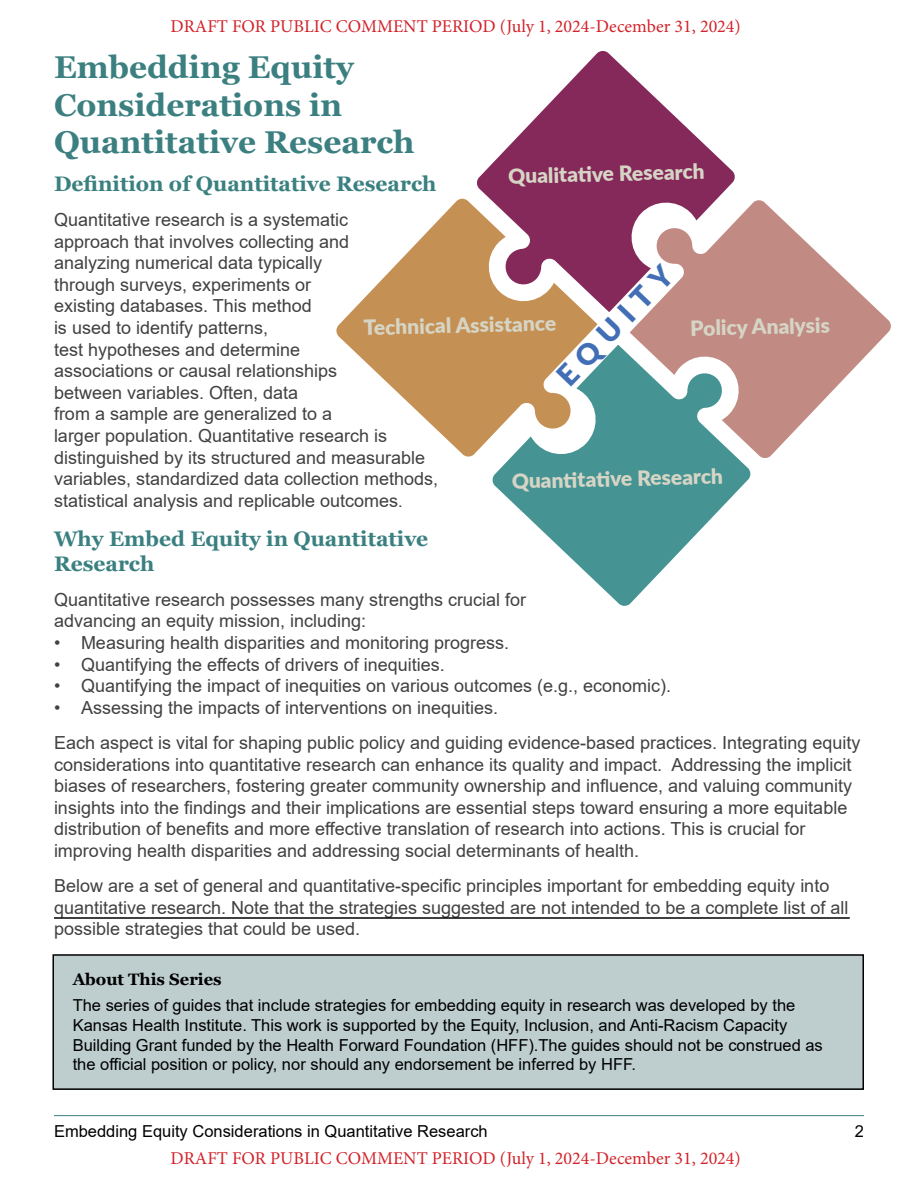
<style>
.page{position:relative;width:918px;height:1188px;background:#fff}
.page>*{position:absolute;margin:0;border:0;box-sizing:border-box;transform-origin:0 0}
.t1{font:700 31.5px/37.8px "Georgia";color:#3b7f80}
.t2{font:900 29.25px "Lato";color:#416eb5}
.t3{font:900 21px "Lato";color:#d6d5c5}
.t4{font:700 21px/25.2px "Georgia";color:#3a8080}
.t5{font:18px/21.6px "Arial";color:#414042}
.t6{font:18px "Minion Pro";color:#d2232a}
.t7{font:16.5px/19.8px "Arial";color:#000}
.t8{font:700 16.5px "Georgia";color:#000}
.s1{font-size:16.5px}
</style>
<div class="page">
<hr style="left:54px;top:1115px;width:810px;height:1px;background:#3b8180">
<svg style="left:336px;top:198px;width:261px;height:259px;fill:#c59053"></svg>
<svg style="left:476px;top:51px;width:259px;height:261px;fill:#85285a"></svg>
<svg style="left:630px;top:199px;width:261px;height:259px;fill:#c18b84"></svg>
<svg style="left:492px;top:345px;width:259px;height:261px"></svg>
<div style="left:53px;top:955px;width:810px;height:134px;background:#becdce"></div>
<div style="left:52px;top:954px;width:812px;height:136px;border:2px solid #000"></div>
<hr style="left:54px;top:917px;width:796px;height:2px;background:#000">
<p class="t6" style="left:171px;top:14px;width:572px">DRAFT FOR PUBLIC COMMENT PERIOD (July 1, 2024-December 31, 2024)</p>
<h2 class="t1" style="left:54px;top:48px;width:362px">Embedding Equity<br>Considerations in<br>Quantitative Research</h2>
<p class="t3" style="left:508px;top:160px;width:198px;rotate:-1deg">Qualitati ve Research</p>
<h3 class="t4" style="left:54px;top:171px;width:384px">Definition of Quantitative Research</h3>
<p class="t5" style="left:54px;top:209px;width:386px">Quantitative research is a systematic<br>approach that involves collecting and<br>analyzing numerical data typically<br>through surveys, experiments or<br>existing databases. This method<br>is used to identify patterns,<br>test hypotheses and determine<br>associations or causal relationships<br>between variables. Often, data<br>from a sample are generalized to a<br>larger population. Quantitative research is distinguished by its structured and measurable variables, standardized data collection methods, statistical analysis and replicable outcomes<span class="s1">.</span></p>
<h3 class="t4" style="left:54px;top:526px;width:376px">Why Embed Equity in Quantitative<br>Research</h3>
<p class="t5" style="left:54px;top:589px;width:474px">Quantitative research possesses many strengths crucial for advancing an equity mission, including:</p>
<p class="t5" style="left:54px;top:632px;width:457px">• Measuring health disparities and monitoring progress.</p>
<p class="t5" style="left:54px;top:653px;width:392px">• Quantifying the effects of drivers of inequities.</p>
<p class="t5" style="left:54px;top:675px;width:619px">• Quantifying the impact of inequities on various outcomes (e.g., economic).</p>
<p class="t5" style="left:54px;top:697px;width:446px">• Assessing the impacts of interventions on inequities.</p>
<p class="t5" style="left:54px;top:732px;width:808px">Each aspect is vital for shaping public policy and guiding evidence-based practices. Integrating equity considerations into quantitative research can enhance its quality and impact. Addressing the implicit biases of researchers, fostering greater community ownership and influence, and valuing community insights into the findings and their implications are essential steps toward ensuring a more equitable distribution of benefits and more effective translation of research into actions. This is crucial for improving health disparities and addressing social determinants of health.</p>
<p class="t5" style="left:54px;top:875px;width:796px">Below are a set of general and quantitative-specific principles important for embedding equity into quantitative research. Note that the strategies suggested are not intended to be a complete list of all possible strategies that could be used.</p>
<p class="t2" style="left:546px;top:365px;width:154px;rotate:-46deg">EQUITY</p>
<p class="t3" style="left:363px;top:311px;width:194px;rotate:-1deg">Technical Assistance</p>
<p class="t3" style="left:690px;top:312px;width:141px;rotate:-1deg">Policy Analysis</p>
<p class="t3" style="left:512px;top:465px;width:213px;rotate:-1deg">Quanti tati ve Research</p>
<h3 class="t8" style="left:73px;top:968px;width:151px">About This Series</h3>
<p class="t7" style="left:73px;top:995px;width:752px">The series of guides that include strategies for embedding equity in research was developed by the Kansas Health Institute. This work is supported by the Equity, Inclusion, and Anti-Racism Capacity Building Grant funded by the Health Forward Foundation (HFF).The guides should not be construed as the official position or policy, nor should any endorsement be inferred by HFF.</p>
<p class="t7" style="left:54px;top:1121px;width:435px">Embedding Equity Considerations in Quantitative Research</p>
<p class="t7" style="left:855px;top:1121px;width:11px">2</p>
<p class="t6" style="left:171px;top:1147px;width:572px">DRAFT FOR PUBLIC COMMENT PERIOD (July 1, 2024-December 31, 2024)</p>
</div>
